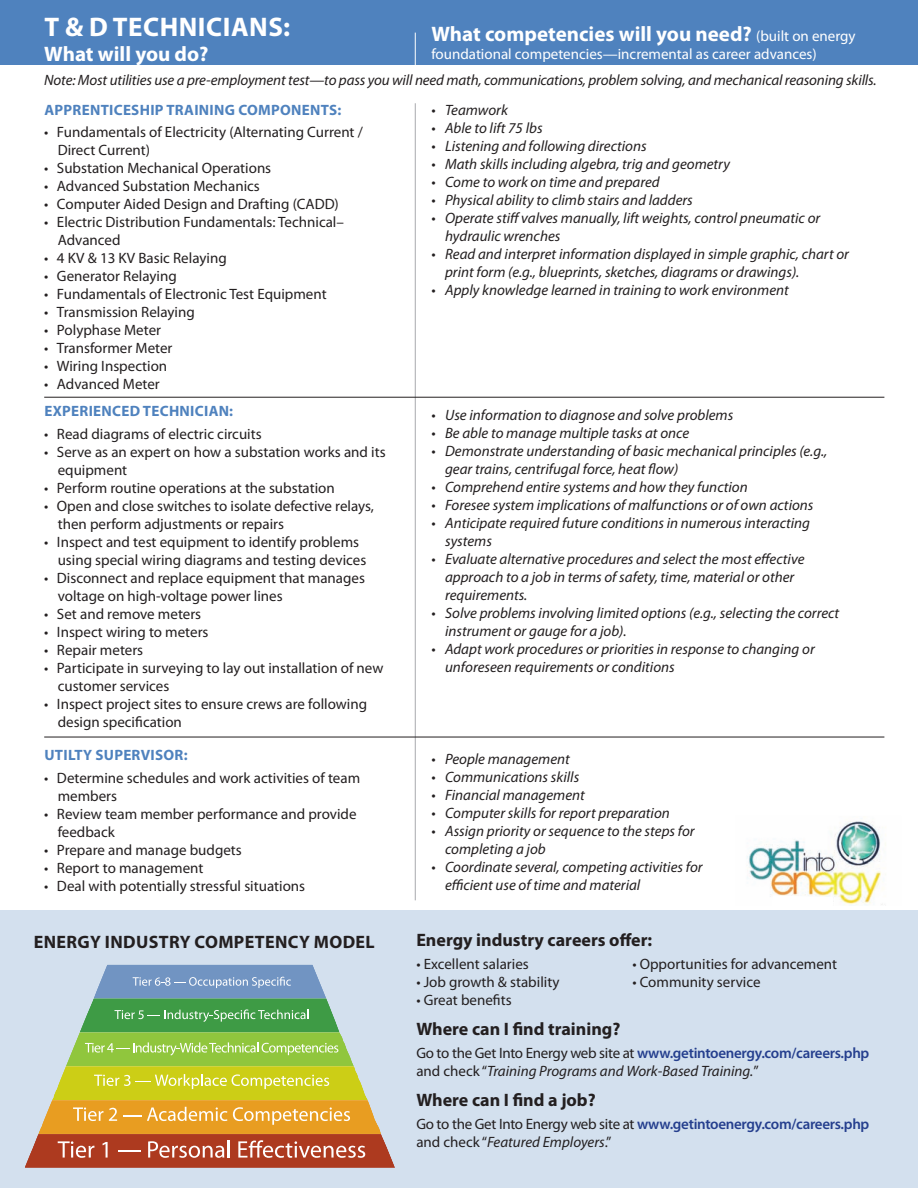
<style>
.page{position:relative;width:918px;height:1188px;background:#fff}
.page>*{position:absolute;margin:0;border:0;box-sizing:border-box;transform-origin:0 0}
.t1{font:700 27px "Myriad Pro";letter-spacing:.02em;color:#fff}
.t2{font:700 21px "Myriad Pro";color:#fff}
.t3{font:700 18px "Myriad Pro";color:#231f20}
.t4{font:700 18px "Myriad Pro";letter-spacing:.02em;color:#231f20}
.level_bullet{font:15px/18px "Myriad Pro";color:#231f20}
.competency_bullet{font:italic 15px/18px "Myriad Pro";color:#231f20}
.level_title{font:700 15px "Myriad Pro";letter-spacing:.02em;color:#4f82be}
.t5{font:15px "Myriad Pro";color:#fff}
.s1{font-weight:400;font-size:15px}
.s2{font-weight:600;color:#253f8e}
.s3{font-style:italic}
</style>
<div class="page">
<div style="left:0;top:910px;width:918px;height:278px;background:#d3e0ee"></div>
<div style="left:0;top:0;width:918px;height:64px;background:#4f82be"></div>
<hr style="left:415px;top:103px;width:1px;height:797px;background:#a8a9ad">
<hr style="left:44px;top:397px;width:840px;height:1px;background:#231f20">
<hr style="left:44px;top:737px;width:840px;height:1px;background:#231f20">
<hr style="left:415px;top:33px;width:1px;height:32px;background:#fff">
<svg style="left:25px;top:965px;width:370px;height:203px"></svg>
<img style="left:747px;top:821px;width:139px;height:84px">
<p class="t1" style="left:44px;top:9px;width:247px">T &amp; D TECHNICIANS:</p>
<p class="t2" style="left:44px;top:41px;width:166px">What will you do?</p>
<p class="t2" style="left:431px;top:20px;width:426px">What competencies will you need? <span class="s1">(built on energy</span></p>
<p class="t5" style="left:431px;top:45px;width:387px">foundational competencies—incremental as career advances)</p>
<p class="competency_bullet" style="left:44px;top:71px;width:834px">Note: Most utilities use a pre-employment test—to pass you will need math, communications, problem solving, and mechanical reasoning skills.</p>
<p class="level_title" style="left:44px;top:100px;width:299px">APPRENTICESHIP TRAINING COMPONENTS:</p>
<p class="level_bullet" style="left:58px;top:123px;width:307px;text-indent:-14px">• Fundamentals of Electricity (Alternating Current /<br>Direct Current)</p>
<p class="level_bullet" style="left:44px;top:159px;width:229px">• Substation Mechanical Operations</p>
<p class="level_bullet" style="left:44px;top:177px;width:217px">• Advanced Substation Mechanics</p>
<p class="level_bullet" style="left:44px;top:195px;width:296px">• Computer Aided Design and Drafting (CADD)</p>
<p class="level_bullet" style="left:58px;top:213px;width:288px;text-indent:-14px">• Electric Distribution Fundamentals: Technical–<br>Advanced</p>
<p class="level_bullet" style="left:44px;top:249px;width:184px">• 4 KV &amp; 13 KV Basic Relaying</p>
<p class="level_bullet" style="left:44px;top:267px;width:134px">• Generator Relaying</p>
<p class="level_bullet" style="left:44px;top:285px;width:284px">• Fundamentals of Electronic Test Equipment</p>
<p class="level_bullet" style="left:44px;top:303px;width:152px">• Transmission Relaying</p>
<p class="level_bullet" style="left:44px;top:321px;width:118px">• Polyphase Meter</p>
<p class="level_bullet" style="left:44px;top:339px;width:130px">• Transformer Meter</p>
<p class="level_bullet" style="left:44px;top:357px;width:125px">• Wiring Inspection</p>
<p class="level_bullet" style="left:44px;top:375px;width:117px">• Advanced Meter</p>
<p class="level_title" style="left:44px;top:401px;width:190px">EXPERIENCED TECHNICIAN:</p>
<p class="level_bullet" style="left:44px;top:424px;width:219px">• Read diagrams of electric circuits</p>
<p class="level_bullet" style="left:58px;top:442px;width:329px;text-indent:-14px">• Serve as an expert on how a substation works and its equipment</p>
<p class="level_bullet" style="left:44px;top:478px;width:292px">• Perform routine operations at the substation</p>
<p class="level_bullet" style="left:58px;top:496px;width:318px;text-indent:-14px">• Open and close switches to isolate defective relays, then perform adjustments or repairs</p>
<p class="level_bullet" style="left:58px;top:532px;width:310px;text-indent:-14px">• Inspect and test equipment to identify problems using special wiring diagrams and testing devices</p>
<p class="level_bullet" style="left:58px;top:568px;width:309px;text-indent:-14px">• Disconnect and replace equipment that manages voltage on high-voltage power lines</p>
<p class="level_bullet" style="left:44px;top:604px;width:159px">• Set and remove meters</p>
<p class="level_bullet" style="left:44px;top:622px;width:166px">• Inspect wiring to meters</p>
<p class="level_bullet" style="left:44px;top:640px;width:101px">• Repair meters</p>
<p class="level_bullet" style="left:58px;top:658px;width:327px;text-indent:-14px">• Participate in surveying to lay out installation of new customer services</p>
<p class="level_bullet" style="left:58px;top:694px;width:311px;text-indent:-14px">• Inspect project sites to ensure crews are following design specification</p>
<p class="level_title" style="left:44px;top:745px;width:145px">UTILTY SUPERVISOR:</p>
<p class="level_bullet" style="left:58px;top:768px;width:304px;text-indent:-14px">• Determine schedules and work activities of team members</p>
<p class="level_bullet" style="left:58px;top:804px;width:300px;text-indent:-14px">• Review team member performance and provide feedback</p>
<p class="level_bullet" style="left:44px;top:840px;width:199px">• Prepare and manage budgets</p>
<p class="level_bullet" style="left:44px;top:858px;width:161px">• Report to management</p>
<p class="level_bullet" style="left:44px;top:876px;width:262px">• Deal with potentially stressful situations</p>
<p class="t4" style="left:34px;top:930px;width:343px">ENERGY INDUSTRY COMPETENCY MODEL</p>
<p class="competency_bullet" style="left:432px;top:100px;width:78px">• Teamwork</p>
<p class="competency_bullet" style="left:432px;top:118px;width:113px">• Able to lift 75 lbs</p>
<p class="competency_bullet" style="left:432px;top:136px;width:217px">• Listening and following directions</p>
<p class="competency_bullet" style="left:432px;top:154px;width:300px">• Math skills including algebra, trig and geometry</p>
<p class="competency_bullet" style="left:432px;top:172px;width:230px">• Come to work on time and prepared</p>
<p class="competency_bullet" style="left:432px;top:190px;width:263px">• Physical ability to climb stairs and ladders</p>
<p class="competency_bullet" style="left:445px;top:208px;width:377px;text-indent:-14px">• Operate stiff valves manually, lift weights, control pneumatic or hydraulic wrenches</p>
<p class="competency_bullet" style="left:445px;top:244px;width:405px;text-indent:-14px">• Read and interpret information displayed in simple graphic, chart or print form (e.g., blueprints, sketches, diagrams or drawings).</p>
<p class="competency_bullet" style="left:432px;top:280px;width:359px">• Apply knowledge learned in training to work environment</p>
<p class="competency_bullet" style="left:432px;top:406px;width:303px">• Use information to diagnose and solve problems</p>
<p class="competency_bullet" style="left:432px;top:424px;width:259px">• Be able to manage multiple tasks at once</p>
<p class="competency_bullet" style="left:445px;top:442px;width:384px;text-indent:-14px">• Demonstrate understanding of basic mechanical principles (e.g., gear trains, centrifugal force, heat flow)</p>
<p class="competency_bullet" style="left:432px;top:478px;width:318px">• Comprehend entire systems and how they function</p>
<p class="competency_bullet" style="left:432px;top:496px;width:383px">• Foresee system implications of malfunctions or of own actions</p>
<p class="competency_bullet" style="left:445px;top:514px;width:367px;text-indent:-14px">• Anticipate required future conditions in numerous interacting systems</p>
<p class="competency_bullet" style="left:445px;top:550px;width:361px;text-indent:-14px">• Evaluate alternative procedures and select the most effective approach to a job in terms of safety, time, material or other requirements.</p>
<p class="competency_bullet" style="left:445px;top:604px;width:396px;text-indent:-14px">• Solve problems involving limited options (e.g., selecting the correct instrument or gauge for a job).</p>
<p class="competency_bullet" style="left:445px;top:640px;width:371px;text-indent:-14px">• Adapt work procedures or priorities in response to changing or unforeseen requirements or conditions</p>
<p class="competency_bullet" style="left:432px;top:749px;width:140px">• People management</p>
<p class="competency_bullet" style="left:432px;top:767px;width:149px">• Communications skills</p>
<p class="competency_bullet" style="left:432px;top:785px;width:155px">• Financial management</p>
<p class="competency_bullet" style="left:432px;top:803px;width:240px">• Computer skills for report preparation</p>
<p class="competency_bullet" style="left:445px;top:821px;width:251px;text-indent:-14px">• Assign priority or sequence to the steps for completing a job</p>
<p class="competency_bullet" style="left:445px;top:857px;width:259px;text-indent:-14px">• Coordinate several, competing activities for efficient use of time and material</p>
<p class="t3" style="left:416px;top:928px;width:237px">Energy industry careers offer:</p>
<p class="level_bullet" style="left:416px;top:954px;width:114px">• Excellent salaries</p>
<p class="level_bullet" style="left:632px;top:954px;width:206px">• Opportunities for advancement</p>
<p class="level_bullet" style="left:416px;top:972px;width:145px">• Job growth &amp; stability</p>
<p class="level_bullet" style="left:632px;top:972px;width:130px">• Community service</p>
<p class="level_bullet" style="left:416px;top:990px;width:97px">• Great benefits</p>
<p class="t3" style="left:416px;top:1017px;width:206px">Where can I find training?</p>
<p class="level_bullet" style="left:416px;top:1043px;width:455px">Go to the Get Into Energy web site at <span class="s2">www.getintoenergy.com/careers.php </span>and check “<span class="s3">Training Programs and Work-Based Training.</span>”</p>
<p class="t3" style="left:416px;top:1088px;width:181px">Where can I find a job?</p>
<p class="level_bullet" style="left:416px;top:1115px;width:455px">Go to the Get Into Energy web site at <span class="s2">www.getintoenergy.com/careers.php </span>and check “<span class="s3">Featured Employers</span>.”</p>
</div>
